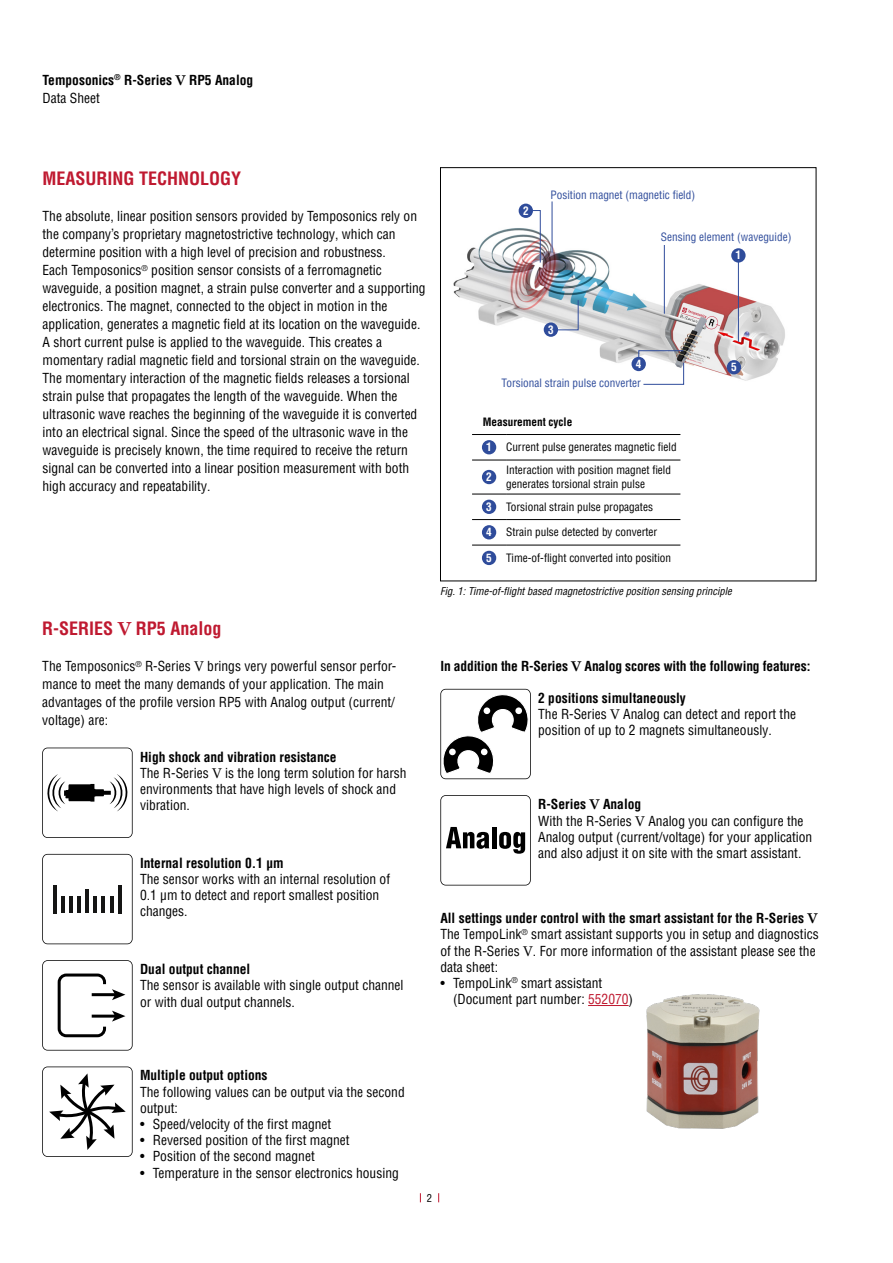
<style>
.page{position:relative;width:893px;height:1263px;background:#fff}
.page>*{position:absolute;margin:0;border:0;box-sizing:border-box;transform-origin:0 0}
.t1{font:700 condensed 18px "Helvetica LT Pro";color:#bf1930}
.t2{font:condensed 13.5px/18px "Helvetica LT Pro";color:#000}
.t3{font:700 condensed 13.5px/18px "Helvetica LT Pro";color:#000}
.t4{font:condensed 11.25px/13.5px "Helvetica LT Pro";color:#000}
.t5{font:condensed 11.25px "Helvetica LT Pro";color:#2f4c9b}
.t6{font:700 condensed 11.25px "Helvetica LT Pro";color:#000}
.t7{font:700 condensed 11.25px "Helvetica LT Pro";color:#fff}
.t8{font:italic condensed 10.5px "Helvetica LT Pro";color:#000}
.t9{font:condensed 10.5px "Helvetica LT Pro";color:#000}
.s1{font-family:"Century Schoolbook";font-stretch:normal}
.s2{font-weight:400}
.s3{font-weight:700}
.s4{font-family:"Century Schoolbook";font-weight:700;font-stretch:normal}
.s5{color:#bf1930}
</style>
<div class="page">
<img style="left:453px;top:200px;width:364px;height:204px">
<div style="left:727px;top:360px;width:14px;height:14px;background:#2f4c9b;border-radius:50%"></div>
<hr style="left:664px;top:245px;width:1px;height:69px;background:#2f4c9b">
<svg style="left:555px;top:300px;width:24px;height:30px"></svg>
<hr style="left:552px;top:201px;width:1px;height:52px;background:#2f4c9b">
<div style="left:544px;top:322px;width:14px;height:15px;background:#2f4c9b;border-radius:50%"></div>
<div style="left:731px;top:248px;width:15px;height:15px;background:#2f4c9b;border-radius:50%"></div>
<hr style="left:738px;top:261px;width:1px;height:81px;background:#2f4c9b">
<hr style="left:472px;top:460px;width:34px;height:1px;background:#000">
<hr style="left:506px;top:460px;width:174px;height:1px;background:#000">
<hr style="left:472px;top:494px;width:34px;height:1px;background:#000">
<hr style="left:506px;top:494px;width:174px;height:1px;background:#000">
<hr style="left:472px;top:519px;width:34px;height:1px;background:#000">
<hr style="left:506px;top:519px;width:174px;height:1px;background:#000">
<hr style="left:472px;top:434px;width:34px;height:1px;background:#000">
<hr style="left:506px;top:434px;width:174px;height:1px;background:#000">
<hr style="left:472px;top:545px;width:34px;height:1px;background:#000">
<hr style="left:506px;top:545px;width:174px;height:1px;background:#000">
<div style="left:482px;top:440px;width:14px;height:14px;background:#2f4c9b;border-radius:50%"></div>
<div style="left:482px;top:470px;width:14px;height:14px;background:#2f4c9b;border-radius:50%"></div>
<div style="left:482px;top:500px;width:14px;height:14px;background:#2f4c9b;border-radius:50%"></div>
<div style="left:482px;top:525px;width:14px;height:14px;background:#2f4c9b;border-radius:50%"></div>
<div style="left:482px;top:551px;width:14px;height:14px;background:#2f4c9b;border-radius:50%"></div>
<div style="left:519px;top:204px;width:14px;height:14px;background:#2f4c9b;border-radius:50%"></div>
<svg style="left:532px;top:210px;width:9px;height:53px"></svg>
<div style="left:631px;top:357px;width:15px;height:14px;background:#2f4c9b;border-radius:50%"></div>
<svg style="left:638px;top:350px;width:46px;height:35px"></svg>
<div style="left:440px;top:167px;width:376px;height:414px;border:1px solid #000"></div>
<svg style="left:42px;top:747px;width:91px;height:91px"></svg>
<svg style="left:42px;top:854px;width:91px;height:90px"></svg>
<hr style="left:54px;top:885px;width:3px;height:28px;background:#151514">
<hr style="left:62px;top:896px;width:3px;height:17px;background:#151514">
<hr style="left:70px;top:896px;width:3px;height:17px;background:#151514">
<hr style="left:78px;top:896px;width:3px;height:17px;background:#151514">
<hr style="left:86px;top:890px;width:3px;height:23px;background:#151514">
<hr style="left:94px;top:896px;width:3px;height:17px;background:#151514">
<hr style="left:102px;top:896px;width:3px;height:17px;background:#151514">
<hr style="left:110px;top:896px;width:3px;height:17px;background:#151514">
<hr style="left:118px;top:885px;width:3px;height:28px;background:#151514">
<svg style="left:42px;top:960px;width:91px;height:90px"></svg>
<svg style="left:42px;top:1066px;width:91px;height:91px"></svg>
<svg style="left:440px;top:689px;width:91px;height:90px"></svg>
<div style="left:449px;top:749px;width:7px;height:6px;background:#fff;border-radius:50%"></div>
<svg style="left:440px;top:795px;width:91px;height:90px"></svg>
<hr style="left:588px;top:1005px;width:41px;height:1px;background:#bf1930">
<img style="left:646px;top:994px;width:114px;height:135px">
<p class="t3" style="left:43px;top:71px;width:212px">Temposonics<sup>®</sup> R-Series <span class="s1">V</span> RP5 Analog<br><span class="s2">Data Sheet</span></p>
<h1 class="t1" style="left:43px;top:167px;width:200px">MEASURING TECHNOLOGY</h1>
<p class="t2" style="left:43px;top:207px;width:385px">The absolute, linear position sensors provided by Temposonics rely on the company’s proprietary magnetostrictive technology, which can determine position with a high level of precision and robustness.<br>Each Temposonics<sup>®</sup> position sensor consists of a ferromagnetic waveguide, a position magnet, a strain pulse converter and a supporting electronics. The magnet, connected to the object in motion in the application, generates a magnetic field at its location on the waveguide.<br>A short current pulse is applied to the waveguide. This creates a momentary radial magnetic field and torsional strain on the waveguide.<br>The momentary interaction of the magnetic fields releases a torsional strain pulse that propagates the length of the waveguide. When the ultrasonic wave reaches the beginning of the waveguide it is converted into an electrical signal. Since the speed of the ultrasonic wave in the waveguide is precisely known, the time required to receive the return signal can be converted into a linear position measurement with both high accuracy and repeatability.</p>
<h1 class="t1" style="left:42px;top:617px;width:181px">R-SERIES <span class="s1">V</span> RP5 Analog</h1>
<p class="t2" style="left:42px;top:657px;width:356px">The Temposonics<sup>®</sup> R-Series <span class="s1">V</span> brings very powerful sensor perfor&shy;mance to meet the many demands of your application. The main advantages of the profile version RP5 with Analog output (current/ voltage) are:</p>
<p class="t2" style="left:140px;top:748px;width:268px;line-height:16.2px"><span class="s3">High shock and vibration resistance<br></span>The R-Series <span class="s1">V</span> is the long term solution for harsh environments that have high levels of shock and vibration.</p>
<p class="t3" style="left:140px;top:853px;width:145px">Internal resolution 0.1 µm</p>
<p class="t2" style="left:140px;top:871px;width:252px;line-height:16.2px">The sensor works with an internal resolution of<br>0.1 µm to detect and report smallest position changes.</p>
<p class="t3" style="left:140px;top:960px;width:112px">Dual output channel</p>
<p class="t2" style="left:140px;top:977px;width:265px;line-height:16.2px">The sensor is available with single output channel or with dual output channels.</p>
<p class="t7" style="left:523px;top:203px;width:7px">2</p>
<p class="t5" style="left:550px;top:188px;width:146px">Position magnet (magnetic field)</p>
<p class="t5" style="left:661px;top:230px;width:132px">Sensing element (waveguide)</p>
<p class="t7" style="left:736px;top:248px;width:7px">1</p>
<p class="t7" style="left:548px;top:322px;width:7px">3</p>
<p class="t7" style="left:636px;top:356px;width:7px">4</p>
<p class="t7" style="left:731px;top:360px;width:7px">5</p>
<p class="t5" style="left:502px;top:376px;width:141px">Torsional strain pulse converter</p>
<p class="t6" style="left:483px;top:414px;width:91px">Measurement cycle</p>
<p class="t7" style="left:486px;top:440px;width:7px">1</p>
<p class="t4" style="left:506px;top:440px;width:172px">Current pulse generates magnetic field</p>
<p class="t7" style="left:486px;top:469px;width:7px">2</p>
<p class="t4" style="left:506px;top:463px;width:166px">Interaction with position magnet field generates torsional strain pulse</p>
<p class="t7" style="left:486px;top:499px;width:7px">3</p>
<p class="t4" style="left:506px;top:500px;width:148px">Torsional strain pulse propagates</p>
<p class="t7" style="left:486px;top:525px;width:7px">4</p>
<p class="t4" style="left:506px;top:525px;width:153px">Strain pulse detected by converter</p>
<p class="t7" style="left:486px;top:550px;width:7px">5</p>
<p class="t4" style="left:506px;top:551px;width:167px">Time-of-flight converted into position</p>
<p class="t8" style="left:440px;top:585px;width:293px">Fig. 1: Time-of-flight based magnetostrictive position sensing principle</p>
<p class="t3" style="left:440px;top:657px;width:372px">In addition the R-Series <span class="s1">V</span> Analog scores with the following features:</p>
<p class="t2" style="left:538px;top:690px;width:259px;line-height:16.2px"><span class="s3">2 positions simultaneously<br></span>The R-Series <span class="s1">V</span> Analog can detect and report the position of up to 2 magnets simultaneously.</p>
<p class="t2" style="left:538px;top:796px;width:276px;line-height:16.2px"><span class="s3">R-Series</span> <span class="s4">V</span> <span class="s3">Analog<br></span>With the R-Series <span class="s1">V</span> Analog you can configure the Analog output (current/voltage) for your application and also adjust it on site with the smart assistant.</p>
<p class="t2" style="left:440px;top:910px;width:380px;line-height:16.2px"><span class="s3">All settings under control with the smart assistant for the R-Series</span> <span class="s4">V </span>The TempoLink<sup>®</sup> smart assistant supports you in setup and diagnostics of the R-Series <span class="s1">V</span>. For more information of the assistant please see the data sheet:</p>
<p class="t2" style="left:453px;top:975px;width:181px;line-height:16.2px;text-indent:-13px">• TempoLink<sup>®</sup> smart assistant (Document part number: <span class="s5">552070</span>)</p>
<p class="t3" style="left:140px;top:1066px;width:129px">Multiple output options</p>
<p class="t2" style="left:140px;top:1083px;width:266px;line-height:16.2px">The following values can be output via the second output:</p>
<p class="t2" style="left:140px;top:1115px;width:193px">• Speed/velocity of the first magnet</p>
<p class="t2" style="left:140px;top:1131px;width:211px">• Reversed position of the first magnet</p>
<p class="t2" style="left:140px;top:1147px;width:176px">• Position of the second magnet</p>
<p class="t2" style="left:140px;top:1164px;width:260px">• Temperature in the sensor electronics housing</p>
<p class="t9" style="left:427px;top:1191px;width:7px">2</p>
</div>
